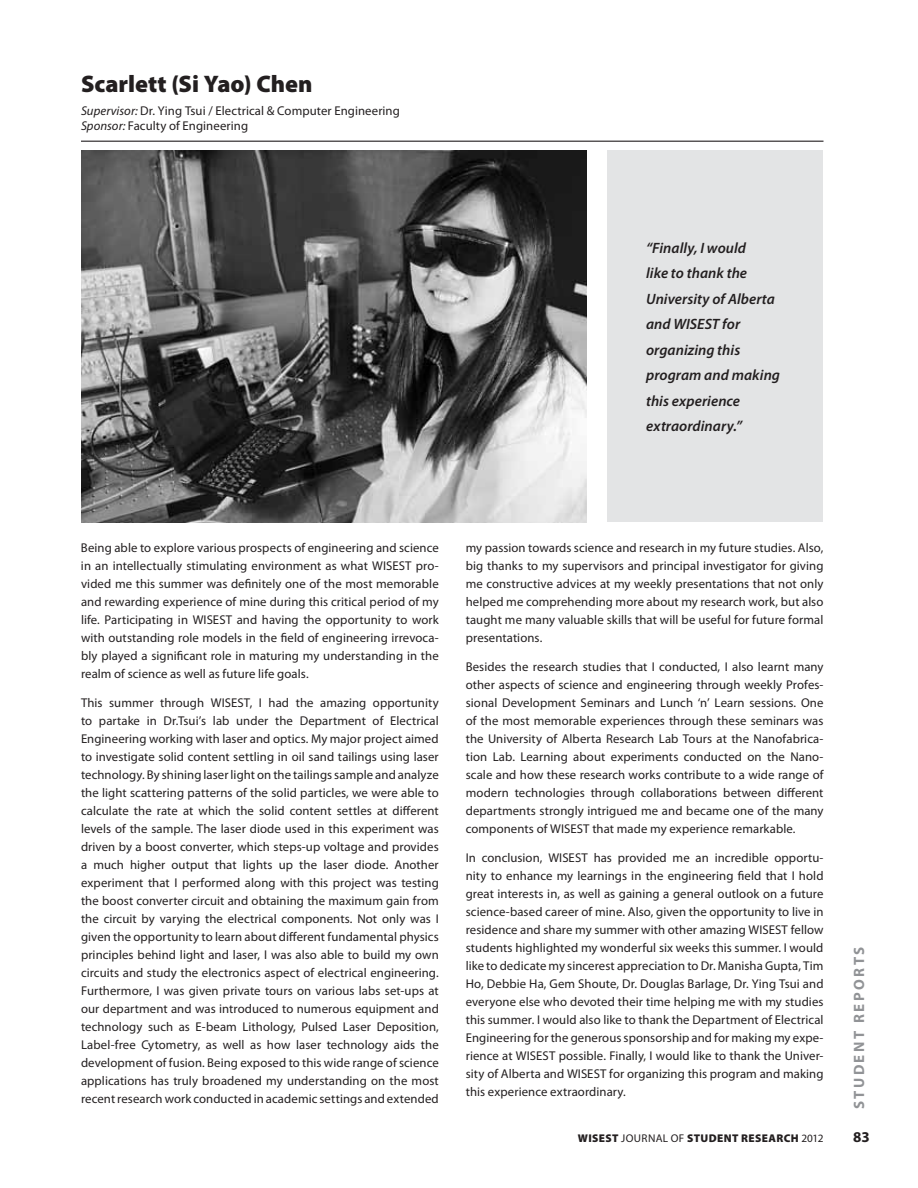
<style>
.page{position:relative;width:918px;height:1188px;background:#fff}
.page>*{position:absolute;margin:0;border:0;box-sizing:border-box;transform-origin:0 0}
.t1{font:900 24px "Myriad Pro";color:#231f20}
.t2{font:italic 600 15px/25.5px "Myriad Pro";letter-spacing:.005em;color:#231f20}
.t3{font:700 15px "Myriad Pro";color:#919396}
.t4{font:700 15px "Myriad Pro";color:#231f20}
.t5{font:12.75px/18px "Myriad Pro";letter-spacing:.005em;color:#231f20;text-align:justify}
.t6{font:900 11.25px "Myriad Pro";letter-spacing:.035em;color:#231f20}
.s1{font-style:italic}
.s2{font-weight:400}
</style>
<div class="page">
<div style="left:608px;top:151px;width:216px;height:371px;background:#e3e4e5"></div>
<hr style="left:81px;top:141px;width:743px;height:1px;background:#231f20">
<img style="left:81px;top:151px;width:505px;height:371px">
<h1 class="t1" style="left:81px;top:68px;width:233px">SCARLETT (SI YAO) CHEN</h1>
<p class="t5" style="left:81px;top:103px;width:320px;line-height:15px"><span class="s1">Supervisor:</span> Dr. Ying Tsui / Electrical &amp; Computer Engineering<br><span class="s1">Sponsor:</span> Faculty of Engineering</p>
<p class="t2" style="left:646px;top:235px;width:136px">“Finally, I would<br>like to thank the<br>University of Alberta and WISEST for organizing this program and making this experience extraordinary.”</p>
<p class="t5" style="left:81px;top:539px;width:359px">Being able to explore various prospects of engineering and science in an intellectually stimulating environment as what WISEST pro&shy;vided me this summer was definitely one of the most memorable and rewarding experience of mine during this critical period of my life. Participating in WISEST and having the opportunity to work with outstanding role models in the field of engineering irrevoca&shy;bly played a significant role in maturing my understanding in the realm of science as well as future life goals.</p>
<p class="t5" style="left:81px;top:694px;width:359px">This summer through WISEST, I had the amazing opportunity to partake in Dr.Tsui’s lab under the Department of Electrical Engineering working with laser and optics. My major project aimed to investigate solid content settling in oil sand tailings using laser technology. By shining laser light on the tailings sample and analyze the light scattering patterns of the solid particles, we were able to calculate the rate at which the solid content settles at different levels of the sample. The laser diode used in this experiment was driven by a boost converter, which steps-up voltage and provides a much higher output that lights up the laser diode. Another experiment that I performed along with this project was testing the boost converter circuit and obtaining the maximum gain from the circuit by varying the electrical components. Not only was I given the opportunity to learn about different fundamental physics principles behind light and laser, I was also able to build my own circuits and study the electronics aspect of electrical engineering.<br>Furthermore, I was given private tours on various labs set-ups at our department and was introduced to numerous equipment and technology such as E-beam Lithology, Pulsed Laser Deposition, Label-free Cytometry, as well as how laser technology aids the development of fusion. Being exposed to this wide range of science applications has truly broadened my understanding on the most recent research work conducted in academic settings and extended</p>
<p class="t5" style="left:466px;top:539px;width:359px">my passion towards science and research in my future studies. Also, big thanks to my supervisors and principal investigator for giving me constructive advices at my weekly presentations that not only helped me comprehending more about my research work, but also taught me many valuable skills that will be useful for future formal presentations.</p>
<p class="t5" style="left:466px;top:658px;width:360px">Besides the research studies that I conducted, I also learnt many other aspects of science and engineering through weekly Profes&shy;sional Development Seminars and Lunch ‘n’ Learn sessions. One of the most memorable experiences through these seminars was the University of Alberta Research Lab Tours at the Nanofabrica&shy;tion Lab. Learning about experiments conducted on the Nano&shy;scale and how these research works contribute to a wide range of modern technologies through collaborations between different departments strongly intrigued me and became one of the many components of WISEST that made my experience remarkable.</p>
<p class="t5" style="left:466px;top:849px;width:359px">In conclusion, WISEST has provided me an incredible opportu&shy;nity to enhance my learnings in the engineering field that I hold great interests in, as well as gaining a general outlook on a future science-based career of mine. Also, given the opportunity to live in residence and share my summer with other amazing WISEST fellow students highlighted my wonderful six weeks this summer. I would like to dedicate my sincerest appreciation to Dr. Manisha Gupta, Tim Ho, Debbie Ha, Gem Shoute, Dr. Douglas Barlage, Dr. Ying Tsui and everyone else who devoted their time helping me with my studies this summer. I would also like to thank the Department of Electrical Engineering for the generous sponsorship and for making my expe&shy;rience at WISEST possible. Finally, I would like to thank the Univer&shy;sity of Alberta and WISEST for organizing this program and making this experience extraordinary.</p>
<p class="t3" style="left:849px;top:1109px;width:163px;rotate:-90deg">Student Reports</p>
<p class="t6" style="left:578px;top:1130px;width:247px">WISEST <span class="s2">Journal of</span> STUDENT RESEARCH <span class="s2">2012</span></p>
<p class="t4" style="left:853px;top:1127px;width:18px">83</p>
</div>
